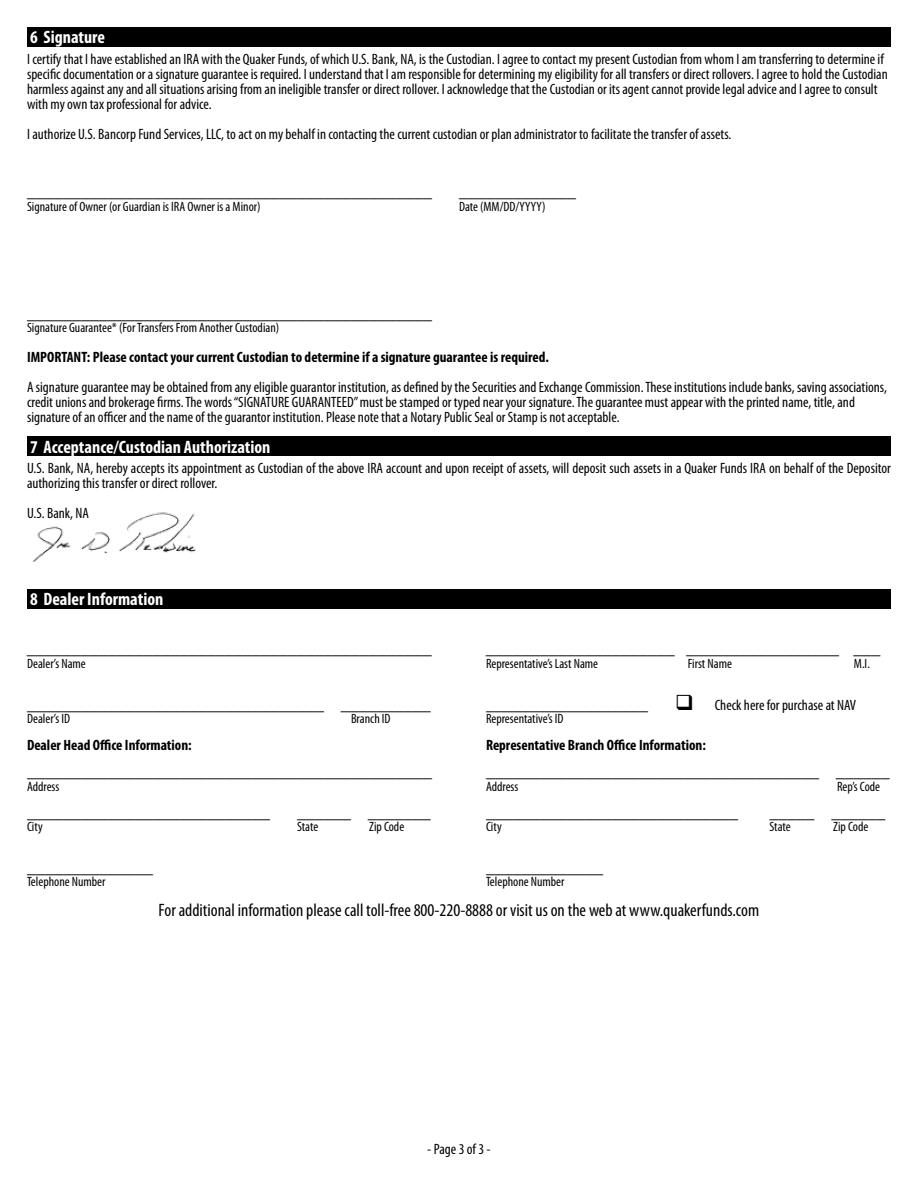
<style>
.page{position:relative;width:918px;height:1188px;background:#fff}
.page>*{position:absolute;margin:0;border:0;box-sizing:border-box;transform-origin:0 0}
.t1{font:condensed 18px "Myriad Pro";color:#000}
.t2{font:700 condensed 18px "Myriad Pro";color:#fff}
.t3{font:condensed 15px/15px "Myriad Pro";color:#000}
.t4{font:700 condensed 15px "Myriad Pro";color:#000}
.t5{font:condensed 13.5px "Myriad Pro";color:#000}
</style>
<div class="page">
<div style="left:27px;top:27px;width:864px;height:20px;background:#000"></div>
<div style="left:27px;top:589px;width:864px;height:20px;background:#000"></div>
<img style="left:33px;top:512px;width:163px;height:49px">
<div style="left:27px;top:436px;width:864px;height:20px;background:#000"></div>
<p class="t2" style="left:30px;top:26px;width:76px">6 Signature</p>
<p class="t3" style="left:27px;top:51px;width:862px">I certify that I have established an IRA with the Quaker Funds, of which U.S. Bank, NA, is the Custodian. I agree to contact my present Custodian from whom I am transferring to determine if specific documentation or a signature guarantee is required. I understand that I am responsible for determining my eligibility for all transfers or direct rollovers. I agree to hold the Custodian harmless against any and all situations arising from an ineligible transfer or direct rollover. I acknowledge that the Custodian or its agent cannot provide legal advice and I agree to consult with my own tax professional for advice.</p>
<p class="t3" style="left:27px;top:126px;width:706px">I authorize U.S. Bancorp Fund Services, LLC, to act on my behalf in contacting the current custodian or plan administrator to facilitate the transfer of assets.</p>
<p class="t1" style="left:27px;top:180px;width:406px">_____________________________________________</p>
<p class="t1" style="left:459px;top:180px;width:118px">_____________</p>
<p class="t5" style="left:27px;top:198px;width:235px">Signature of Owner (or Guardian is IRA Owner is a Minor)</p>
<p class="t5" style="left:459px;top:198px;width:88px">Date (MM/DD/YYYY)</p>
<p class="t1" style="left:27px;top:302px;width:406px">_____________________________________________</p>
<p class="t5" style="left:27px;top:320px;width:254px">Signature Guarantee* (For Transfers From Another Custodian)</p>
<p class="t4" style="left:27px;top:348px;width:523px">IMPORTANT: Please contact your current Custodian to determine if a signature guarantee is required.</p>
<p class="t3" style="left:27px;top:380px;width:862px">A signature guarantee may be obtained from any eligible guarantor institution, as defined by the Securities and Exchange Commission. These institutions include banks, saving associations, credit unions and brokerage firms. The words “SIGNATURE GUARANTEED” must be stamped or typed near your signature. The guarantee must appear with the printed name, title, and signature of an officer and the name of the guarantor institution. Please note that a Notary Public Seal or Stamp is not acceptable.</p>
<p class="t2" style="left:30px;top:436px;width:242px">7 Acceptance/Custodian Authorization</p>
<p class="t3" style="left:27px;top:460px;width:865px">U.S. Bank, NA, hereby accepts its appointment as Custodian of the above IRA account and upon receipt of assets, will deposit such assets in a Quaker Funds IRA on behalf of the Depositor authorizing this transfer or direct rollover.</p>
<p class="t3" style="left:27px;top:505px;width:64px">U.S. Bank, NA</p>
<p class="t2" style="left:30px;top:588px;width:135px">8 Dealer Information</p>
<p class="t1" style="left:27px;top:638px;width:406px">_____________________________________________</p>
<p class="t1" style="left:486px;top:638px;width:396px">_____________________ _________________ ___</p>
<p class="t5" style="left:27px;top:655px;width:60px">Dealer’s Name</p>
<p class="t5" style="left:486px;top:655px;width:114px">Representative’s Last Name</p>
<p class="t5" style="left:688px;top:655px;width:46px">First Name</p>
<p class="t5" style="left:854px;top:655px;width:18px">M.I.</p>
<p class="t3" style="left:675px;top:697px;width:183px">❑ Check here for purchase at NAV</p>
<p class="t1" style="left:27px;top:693px;width:405px">_________________________________ __________</p>
<p class="t1" style="left:486px;top:693px;width:163px">__________________</p>
<p class="t5" style="left:27px;top:711px;width:45px">Dealer’s ID</p>
<p class="t5" style="left:351px;top:711px;width:41px">Branch ID</p>
<p class="t5" style="left:486px;top:711px;width:79px">Representative’s ID</p>
<p class="t4" style="left:27px;top:736px;width:166px">Dealer Head Office Information:</p>
<p class="t4" style="left:486px;top:736px;width:221px">Representative Branch Office Information:</p>
<p class="t1" style="left:27px;top:761px;width:406px">_____________________________________________</p>
<p class="t1" style="left:486px;top:761px;width:405px">_____________________________________ ______</p>
<p class="t5" style="left:27px;top:778px;width:34px">Address</p>
<p class="t5" style="left:486px;top:778px;width:34px">Address</p>
<p class="t5" style="left:837px;top:778px;width:45px">Rep’s Code</p>
<p class="t1" style="left:27px;top:801px;width:244px">___________________________</p>
<p class="t1" style="left:297px;top:801px;width:135px">______ _______</p>
<p class="t1" style="left:486px;top:801px;width:253px">____________________________</p>
<p class="t1" style="left:770px;top:801px;width:117px">_____ ______</p>
<p class="t5" style="left:27px;top:819px;width:17px">City</p>
<p class="t5" style="left:297px;top:819px;width:23px">State</p>
<p class="t5" style="left:369px;top:819px;width:37px">Zip Code</p>
<p class="t5" style="left:486px;top:819px;width:17px">City</p>
<p class="t5" style="left:770px;top:819px;width:23px">State</p>
<p class="t5" style="left:833px;top:819px;width:37px">Zip Code</p>
<p class="t1" style="left:27px;top:856px;width:127px">______________</p>
<p class="t1" style="left:486px;top:856px;width:118px">_____________</p>
<p class="t5" style="left:27px;top:874px;width:80px">Telephone Number</p>
<p class="t5" style="left:486px;top:874px;width:80px">Telephone Number</p>
<p class="t1" style="left:159px;top:900px;width:602px">For additional information please call toll-free 800-220-8888 or visit us on the web at www.quakerfunds.com</p>
<p class="t3" style="left:427px;top:1141px;width:65px">- Page 3 of 3 -</p>
</div>
